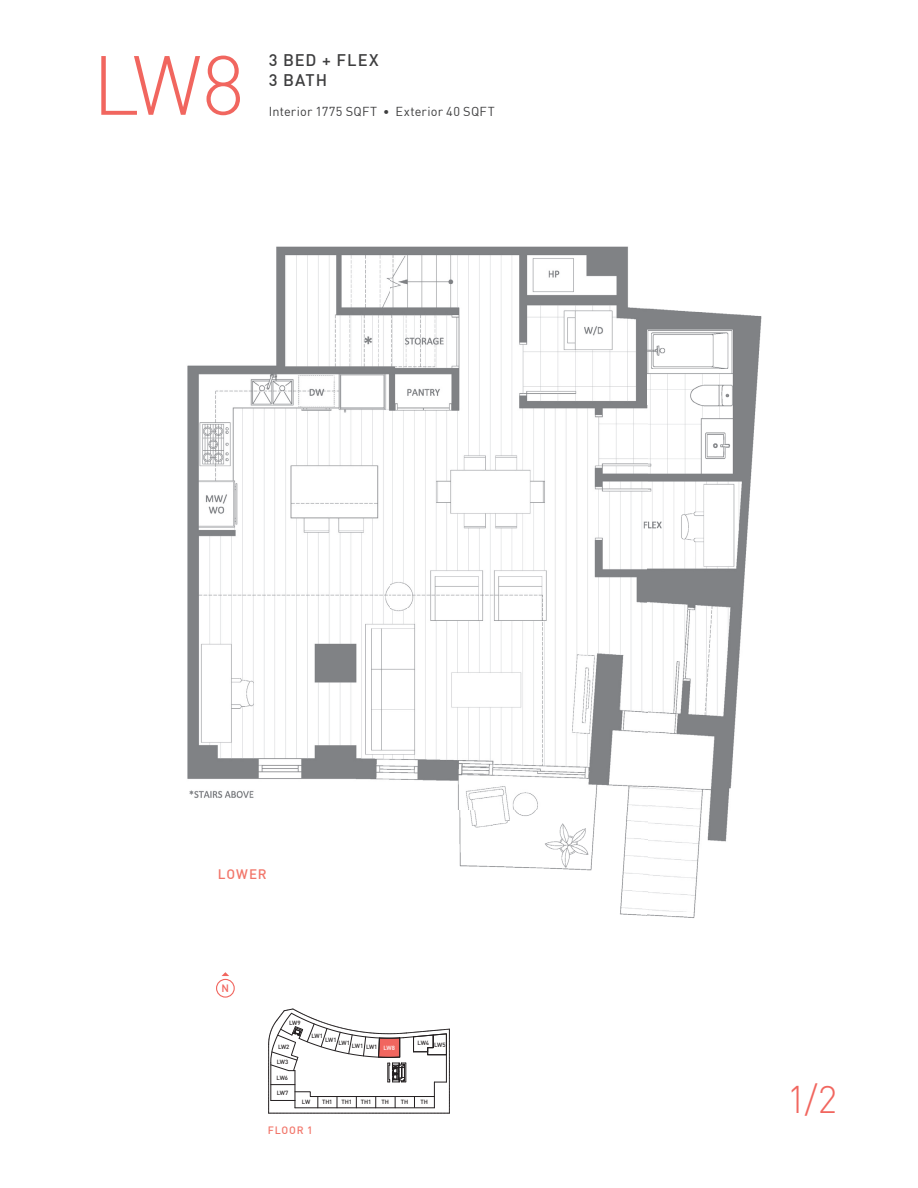
<style>
.page{position:relative;width:918px;height:1188px;background:#fff}
.page>*{position:absolute;margin:0;border:0;box-sizing:border-box;transform-origin:0 0}
.t1{font:300 82.5px "DIN";color:#f1665f}
.t2{font:300 37.8px "DIN";color:#f1665f}
.t3{font:500 16.5px/19.5px "DIN";letter-spacing:.06em;color:#3e3e3f}
.t4{font:500 13.5px "DIN";letter-spacing:.065em;color:#f2766a}
.t5{font:12.75px "DIN";letter-spacing:.02em;color:#3e3e3f}
.t6{font:500 10.5px "DIN";letter-spacing:.075em;color:#f2766a}
.t7{font:500 10.5px "DIN";color:#f1665f}
.t8{font:500 6px "DIN";letter-spacing:-.04em;color:#231f20}
.t9{font:500 6px "DIN";color:#fff}
.s1{font-size:12px}
</style>
<div class="page">
<div style="left:216px;top:979px;width:19px;height:19px;border:1px solid #f1665f;border-radius:50%"></div>
<svg style="left:222px;top:972px;width:7px;height:4px"></svg>
<svg style="left:268px;top:1009px;width:182px;height:105px"></svg>
<img style="left:187px;top:246px;width:575px;height:672px">
<h1 class="t1" style="left:92px;top:34px;width:154px">LW8</h1>
<h3 class="t3" style="left:269px;top:50px;width:111px">3 BED + FLEX<br>3 BATH</h3>
<h3 class="t5" style="left:269px;top:104px;width:228px">Interior 1775 SQFT <span class="s1">•</span> Exterior 40 SQFT</h3>
<h3 class="t4" style="left:218px;top:865px;width:50px">LOWER</h3>
<h3 class="t7" style="left:222px;top:982px;width:9px">N</h3>
<p class="t8" style="left:289px;top:1019px;width:13px">LW9</p>
<p class="t8" style="left:278px;top:1043px;width:13px">LW2</p>
<p class="t8" style="left:277px;top:1058px;width:13px">LW3</p>
<p class="t8" style="left:277px;top:1074px;width:13px">LW6</p>
<p class="t8" style="left:277px;top:1089px;width:13px">LW7</p>
<p class="t8" style="left:311px;top:1032px;width:13px">LW1</p>
<p class="t8" style="left:325px;top:1036px;width:13px">LW1</p>
<p class="t8" style="left:338px;top:1039px;width:13px">LW1</p>
<p class="t8" style="left:352px;top:1043px;width:27px">LW1 LW1</p>
<p class="t9" style="left:383px;top:1044px;width:13px">LW8</p>
<p class="t8" style="left:418px;top:1039px;width:13px">LW4</p>
<p class="t8" style="left:434px;top:1041px;width:13px">LW5</p>
<p class="t8" style="left:302px;top:1098px;width:10px">LW</p>
<p class="t8" style="left:322px;top:1098px;width:12px">TH1</p>
<p class="t8" style="left:342px;top:1098px;width:12px">TH1</p>
<p class="t8" style="left:361px;top:1098px;width:12px">TH1</p>
<p class="t8" style="left:382px;top:1098px;width:9px">TH</p>
<p class="t8" style="left:401px;top:1098px;width:9px">TH</p>
<p class="t8" style="left:420px;top:1098px;width:9px">TH</p>
<h3 class="t6" style="left:268px;top:1123px;width:46px">FLOOR 1</h3>
<h2 class="t2" style="left:787px;top:1076px;width:52px">1/2</h2>
</div>
